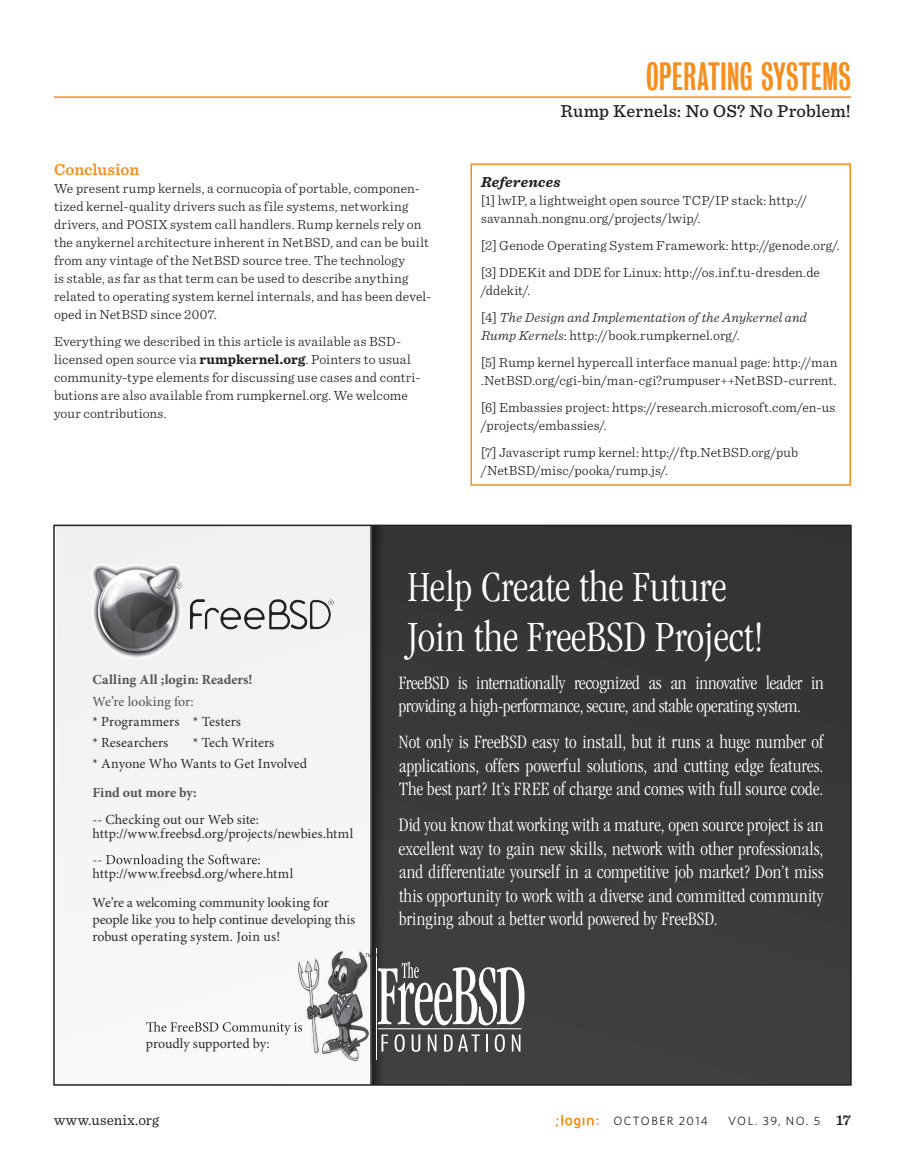
<style>
.page{position:relative;width:905px;height:1175px;background:#fff}
.page>*{position:absolute;margin:0;border:0;box-sizing:border-box;transform-origin:0 0}
.t1{font:300 condensed 44.7px/50.2px "Garamond";color:#fff}
.t2{font:36px "Bureau Grotesque One Three";color:#f68e1e}
.t3{font:300 condensed 19.5px/23.4px "Garamond";letter-spacing:-.005em;color:#fff;text-align:justify}
.t4{font:500 18px "Sentinel";letter-spacing:.01em;color:#231f20}
.head1{font:600 16.5px "Sentinel";color:#f68e1e}
.t5{font:15px "Sentinel";letter-spacing:.015em;color:#231f20}
.head2{font:italic 700 15px "Sentinel";letter-spacing:.02em;color:#231f20}
.t6{font:13.95px/21px "Minion Pro";color:#2e2b2c}
.t7{font:700 13.95px/22.4px "Minion Pro";letter-spacing:.015em;color:#545456}
.body{font:300 13.8px/18px "Sentinel";letter-spacing:.01em;color:#231f20}
.body-2{font:italic 300 13.8px/18px "Sentinel";letter-spacing:.01em;color:#231f20}
.t8{font:12px "Whitney";letter-spacing:.12em;color:#231f20}
.s1{font-weight:700}
.s2{font-style:normal}
.s3{font-weight:400}
.s4{font-weight:700;color:#545456}
.s5{font-family:"Sentinel";font-weight:600;font-size:15px}
</style>
<div class="page">
<svg style="left:555px;top:1115px;width:43px;height:13px"></svg>
<hr style="left:54px;top:96px;width:796px;height:2px;background:#f68e1e">
<div style="left:470px;top:163px;width:380px;height:323px;border:2px solid #f68e1e"></div>
<div style="left:369px;top:526px;width:481px;height:558px;background:#39393a"></div>
<div style="left:56px;top:527px;width:314px;height:555px;background:#f5f5f5"></div>
<svg style="left:381px;top:1034px;width:7px;height:17px"></svg>
<svg style="left:394px;top:1034px;width:11px;height:17px"></svg>
<svg style="left:411px;top:1034px;width:9px;height:17px"></svg>
<svg style="left:428px;top:1034px;width:8px;height:17px"></svg>
<svg style="left:444px;top:1034px;width:8px;height:17px"></svg>
<svg style="left:458px;top:1034px;width:21px;height:17px"></svg>
<svg style="left:486px;top:1034px;width:1px;height:17px"></svg>
<svg style="left:494px;top:1034px;width:11px;height:17px"></svg>
<svg style="left:512px;top:1034px;width:8px;height:17px"></svg>
<img style="left:376px;top:948px;width:1px;height:111px">
<svg style="left:376px;top:953px;width:148px;height:72px"></svg>
<img style="left:297px;top:947px;width:73px;height:115px">
<svg style="left:365px;top:953px;width:5px;height:4px"></svg>
<svg style="left:93px;top:854px;width:167px;height:13px"></svg>
<svg style="left:146px;top:1021px;width:156px;height:14px"></svg>
<img style="left:82px;top:550px;width:267px;height:122px">
<p class="head1" style="left:54px;top:157px;width:87px">Conclusion</p>
<p class="body" style="left:54px;top:179px;width:379px">We present rump kernels, a cornucopia of portable, componen&shy;tized kernel-quality drivers such as file systems, networking drivers, and POSIX system call handlers. Rump kernels rely on the anykernel architecture inherent in NetBSD, and can be built from any vintage of the NetBSD source tree. The technology<br>is stable, as far as that term can be used to describe anything related to operating system kernel internals, and has been devel&shy;oped in NetBSD since 2007.</p>
<p class="body" style="left:54px;top:332px;width:368px">Everything we described in this article is available as BSD&shy;licensed open source via <span class="s1">rumpkernel.org</span>. Pointers to usual community-type elements for discussing use cases and contri&shy;butions are also available from rumpkernel.org. We welcome your contributions.</p>
<h2 class="t2" style="left:646px;top:57px;width:206px">OPERATING SYSTEMS</h2>
<h3 class="t4" style="left:560px;top:98px;width:292px">Rump Kernels: No OS? No Problem!</h3>
<p class="head2" style="left:481px;top:170px;width:81px">References</p>
<p class="body" style="left:481px;top:190px;width:328px">[1] lwIP, a lightweight open source TCP/IP stack: http:// savannah.nongnu.org/projects/lwip/.</p>
<p class="body" style="left:481px;top:235px;width:360px">[2] Genode Operating System Framework: http://genode.org/.</p>
<p class="body" style="left:481px;top:262px;width:340px">[3] DDEKit and DDE for Linux: http://os.inf.tu-dresden.de /ddekit/.</p>
<p class="body-2" style="left:481px;top:307px;width:327px"><span class="s2">[4]</span> The Design and Implementation of the Anykernel and<br>Rump Kernels<span class="s2">: http://book.rumpkernel.org/.</span></p>
<p class="body" style="left:481px;top:352px;width:358px">[5] Rump kernel hypercall interface manual page: http://man .NetBSD.org/cgi-bin/man-cgi?rumpuser++NetBSD-current.</p>
<p class="body" style="left:481px;top:397px;width:356px">[6] Embassies project: https://research.microsoft.com/en-us /projects/embassies/.</p>
<p class="body" style="left:481px;top:442px;width:318px">[7] Javascript rump kernel: http://ftp.NetBSD.org/pub /NetBSD/misc/pooka/rump.js/.</p>
<p class="t7" style="left:92px;top:669px;width:162px">Calling All ;login: Readers!<br><span class="s3">We’re looking for:</span></p>
<p class="t6" style="left:92px;top:711px;width:150px">* Programmers * Testers * Researchers</p>
<p class="t6" style="left:92px;top:732px;width:216px;text-indent:100px">* Tech Writers<br>* Anyone Who Wants to Get Involved</p>
<p class="t6" style="left:92px;top:780px;width:168px;line-height:26.5px"><span class="s4">Find out more by:<br></span>-- Checking out our Web site:</p>
<p class="t6" style="left:92px;top:823px;width:262px">http://www.freebsd.org/projects/newbies.html</p>
<p class="t6" style="left:92px;top:859px;width:238px;line-height:29.2px">http://www.freebsd.org/where.html<br>We’re a welcoming community looking for</p>
<p class="t6" style="left:92px;top:911px;width:264px;line-height:16.8px">people like you to help continue developing this robust operating system. Join us!</p>
<p class="t6" style="left:146px;top:1033px;width:125px">proudly supported by:</p>
<p class="t1" style="left:408px;top:561px;width:357px">Help Create the Future<br>Join the FreeBSD Project!</p>
<p class="t3" style="left:399px;top:671px;width:426px">FreeBSD is internationally recognized as an innovative leader in providing a high-performance, secure, and stable operating system.</p>
<p class="t3" style="left:399px;top:730px;width:426px">Not only is FreeBSD easy to install, but it runs a huge number of applications, offers powerful solutions, and cutting edge features.<br>The best part? It’s FREE of charge and comes with full source code.</p>
<p class="t3" style="left:399px;top:813px;width:426px">Did you know that working with a mature, open source project is an excellent way to gain new skills, network with other professionals, and differentiate yourself in a competitive job market? Don’t miss this opportunity to work with a diverse and committed community bringing about a better world powered by FreeBSD.</p>
<p class="t5" style="left:54px;top:1108px;width:107px">www.usenix.org</p>
<p class="t8" style="left:613px;top:1113px;width:96px">OCTOBER 2014</p>
<p class="t8" style="left:728px;top:1113px;width:124px">VOL. 39, NO. 5 <span class="s5">17</span></p>
</div>
